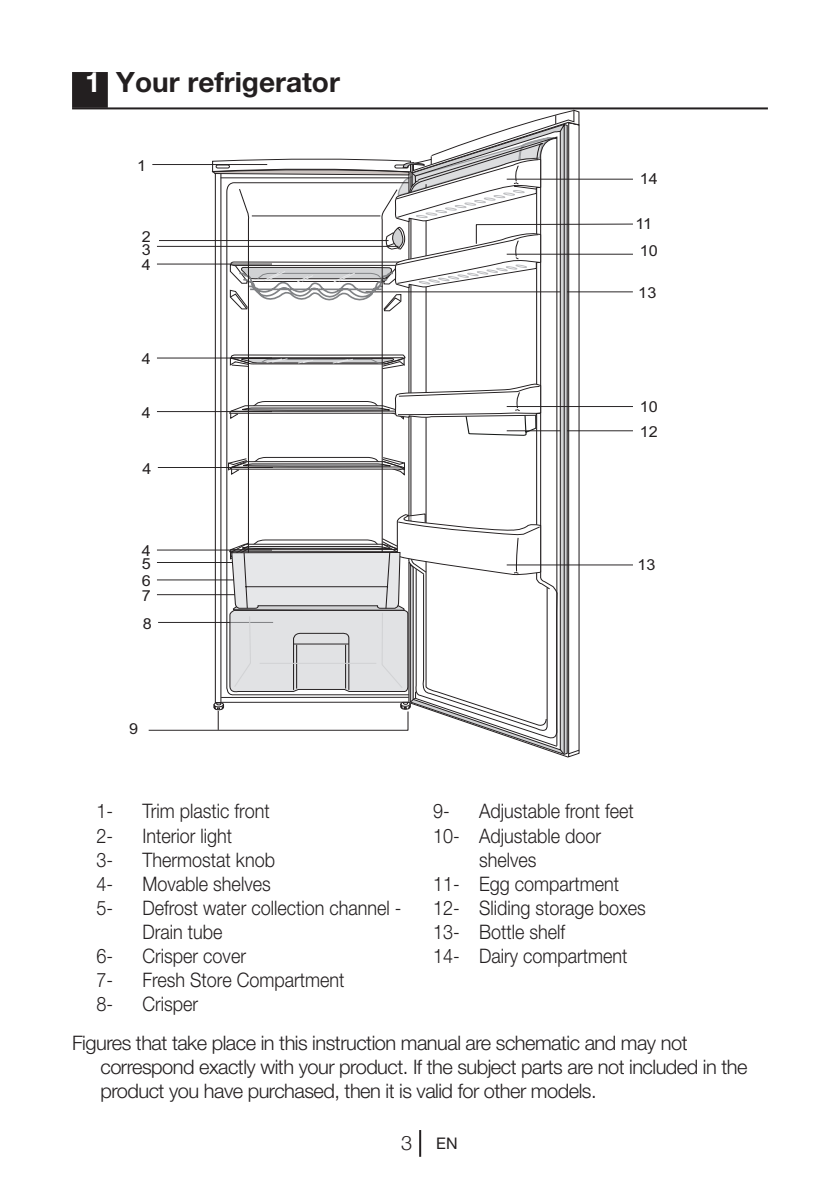
<style>
.page{position:relative;width:840px;height:1191px;background:#fff}
.page>*{position:absolute;margin:0;border:0;box-sizing:border-box;transform-origin:0 0}
.Unite_Baslik__14pt-B{font:700 28px "Helvetica Neue LT Pro";color:#231f20}
.Tabli_girinti{font:300 20px/24px "Helvetica Neue LT Pro";color:#231f20;scale:.9 1}
.Girintili_Yazi__10pt{font:300 20px/24px "Helvetica Neue LT Pro";letter-spacing:-.025em;color:#231f20}
.t1{font:16px "Helvetica Neue";color:#231f20}
.t2{font:15.2px/28.4px "Arial";color:#231f20;scale:1.07 1}
.s1{color:#fff}
.s2{font-weight:300;font-size:20px}
</style>
<div class="page">
<hr style="left:419px;top:1130px;width:2px;height:26px;background:#231f20">
<div style="left:73px;top:73px;width:34px;height:34px;background:#231f20"></div>
<div style="left:72px;top:72px;width:36px;height:36px;border:2px solid #231f20"></div>
<hr style="left:72px;top:107px;width:695px;height:2px;background:#231f20">
<hr style="left:152px;top:164px;width:115px;height:1px;background:#231f20">
<hr style="left:506px;top:179px;width:126px;height:1px;background:#231f20">
<svg style="left:579px;top:223px;width:54px;height:342px"></svg>
<svg style="left:156px;top:109px;width:423px;height:649px"></svg>
<p class="Unite_Baslik__14pt-B" style="left:85px;top:65px;width:256px"><span class="s1">1</span> Your refrigerator</p>
<p class="t2" style="left:137px;top:151px;width:10px">1</p>
<p class="t2" style="left:142px;top:222px;width:10px">2<br>4</p>
<p class="t2" style="left:142px;top:236px;width:10px">3</p>
<p class="t2" style="left:142px;top:345px;width:10px">4</p>
<p class="t2" style="left:142px;top:398px;width:10px">4</p>
<p class="t2" style="left:142px;top:454px;width:10px">4</p>
<p class="t2" style="left:142px;top:537px;width:10px">4</p>
<p class="t2" style="left:142px;top:549px;width:10px">5</p>
<p class="t2" style="left:142px;top:567px;width:10px">6</p>
<p class="t2" style="left:142px;top:581px;width:10px">7</p>
<p class="t2" style="left:143px;top:609px;width:10px">8</p>
<p class="t2" style="left:129px;top:714px;width:10px">9</p>
<p class="t2" style="left:639px;top:165px;width:18px">14</p>
<p class="t2" style="left:635px;top:210px;width:17px">11</p>
<p class="t2" style="left:639px;top:236px;width:18px">10</p>
<p class="t2" style="left:638px;top:279px;width:18px">13</p>
<p class="t2" style="left:639px;top:395px;width:18px;line-height:24.2px">10<br>12</p>
<p class="t2" style="left:637px;top:550px;width:18px">13</p>
<p class="Tabli_girinti" style="left:96px;top:799px;width:20px">1-</p>
<p class="Tabli_girinti" style="left:142px;top:799px;width:143px">Trim plastic front</p>
<p class="Tabli_girinti" style="left:96px;top:823px;width:20px">2-</p>
<p class="Tabli_girinti" style="left:142px;top:823px;width:101px">Interior light</p>
<p class="Tabli_girinti" style="left:96px;top:847px;width:20px">3-</p>
<p class="Tabli_girinti" style="left:142px;top:847px;width:149px">Thermostat knob</p>
<p class="Tabli_girinti" style="left:96px;top:871px;width:20px">4-</p>
<p class="Tabli_girinti" style="left:142px;top:871px;width:144px">Movable shelves</p>
<p class="Tabli_girinti" style="left:96px;top:895px;width:20px">5-</p>
<p class="Tabli_girinti" style="left:142px;top:895px;width:289px">Defrost water collection channel -<br>Drain tube</p>
<p class="Tabli_girinti" style="left:96px;top:943px;width:20px">6-</p>
<p class="Tabli_girinti" style="left:142px;top:943px;width:116px">Crisper cover</p>
<p class="Tabli_girinti" style="left:96px;top:967px;width:20px">7-</p>
<p class="Tabli_girinti" style="left:142px;top:967px;width:226px">Fresh Store Compartment</p>
<p class="Tabli_girinti" style="left:96px;top:991px;width:20px">8-</p>
<p class="Tabli_girinti" style="left:142px;top:991px;width:63px">Crisper</p>
<p class="Girintili_Yazi__10pt" style="left:100px;top:1030px;width:648px;text-indent:-28px">Figures that take place in this instruction manual are schematic and may not correspond exactly with your product. If the subject parts are not included in the product you have purchased, then it is valid for other models.</p>
<p class="Tabli_girinti" style="left:433px;top:799px;width:20px">9-</p>
<p class="Tabli_girinti" style="left:479px;top:799px;width:173px">Adjustable front feet</p>
<p class="Tabli_girinti" style="left:479px;top:823px;width:137px;text-indent:-46px">10- Adjustable door shelves</p>
<p class="Tabli_girinti" style="left:433px;top:871px;width:208px">11- Egg compartment</p>
<p class="Tabli_girinti" style="left:433px;top:895px;width:238px">12- Sliding storage boxes</p>
<p class="Tabli_girinti" style="left:433px;top:919px;width:148px">13- Bottle shelf</p>
<p class="Tabli_girinti" style="left:433px;top:943px;width:217px">14- Dairy compartment</p>
<p class="t1" style="left:401px;top:1133px;width:58px"><span class="s2">3</span> EN</p>
</div>
